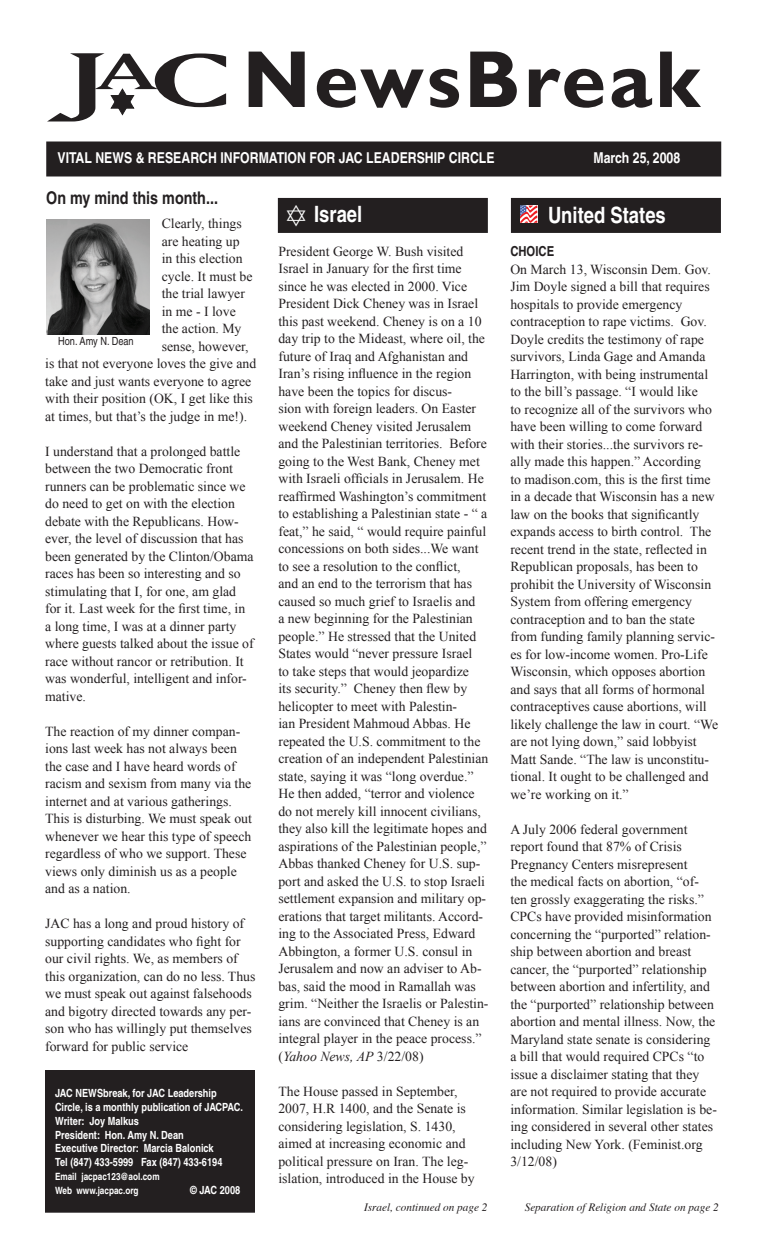
<style>
.page{position:relative;width:765px;height:1260px;background:#fff}
.page>*{position:absolute;margin:0;border:0;box-sizing:border-box;transform-origin:0 0}
.t1{font:700 81.25px "Gill Sans";letter-spacing:.035em;color:#231f20}
.t2{font:700 condensed 22.5px "Helvetica";color:#fff}
.t3{font:700 condensed 17.5px "Helvetica";color:#231f20}
.t4{font:700 condensed 15px "Helvetica";color:#fff}
.t5{font:13.75px/17.5px "Times New Roman";color:#231f20}
.t6{font:700 condensed 13.75px "Helvetica";color:#231f20}
.t7{font:700 condensed 11.25px/13.8px "Helvetica";color:#fff}
.t8{font:italic 11.25px "Times";color:#231f20}
.t9{font:condensed 11.25px "Helvetica";color:#231f20}
.t10{font:700 condensed 10px/13.8px "Helvetica";color:#fff}
.s1{font-family:"Matrix Wide";font-weight:400;font-size:90.12px}
.s2{font-family:"Matrix Wide";font-weight:400;font-size:88.62px}
.s3{font-style:italic}
</style>
<div class="page">
<div style="left:46px;top:142px;width:675px;height:35px;background:#231f20"></div>
<div style="left:278px;top:198px;width:210px;height:35px;background:#231f20"></div>
<div style="left:511px;top:198px;width:210px;height:35px;background:#231f20"></div>
<svg style="left:520px;top:205px;width:18px;height:18px"></svg>
<svg style="left:520px;top:206px;width:17px;height:17px"></svg>
<div style="left:46px;top:1071px;width:208px;height:140px;background:#231f20"></div>
<div style="left:45px;top:1070px;width:210px;height:143px;border:2px solid #231f20"></div>
<svg style="left:111px;top:89px;width:23px;height:26px"></svg>
<img style="left:46px;top:219px;width:103px;height:115px">
<h1 class="t1" style="left:59px;top:32px;width:643px"><span class="s1">J</span><sup>a</sup><span class="s2">c</span>NewsBreak</h1>
<p class="t4" style="left:58px;top:148px;width:439px">VITAL NEWS &amp; RESEARCH INFORMATION FOR JAC LEADERSHIP CIRCLE</p>
<p class="t4" style="left:594px;top:148px;width:88px">March 25, 2008</p>
<p class="t3" style="left:46px;top:187px;width:173px">On my mind this month...</p>
<h2 class="t2" style="left:314px;top:200px;width:50px">Israel</h2>
<h2 class="t2" style="left:548px;top:201px;width:119px">United States</h2>
<p class="t6" style="left:510px;top:243px;width:45px">CHOICE</p>
<p class="t5" style="left:510px;top:260px;width:209px">On March 13, Wisconsin Dem. Gov.<br>Jim Doyle signed a bill that requires hospitals to provide emergency contraception to rape victims. Gov.<br>Doyle credits the testimony of rape survivors, Linda Gage and Amanda Harrington, with being instrumental to the bill’s passage. “I would like<br>to recognize all of the survivors who have been willing to come forward with their stories...the survivors re&shy;ally made this happen.” According<br>to madison.com, this is the first time in a decade that Wisconsin has a new law on the books that significantly expands access to birth control. The recent trend in the state, reflected in Republican proposals, has been to prohibit the University of Wisconsin System from offering emergency contraception and to ban the state from funding family planning servic&shy;es for low-income women. Pro-Life Wisconsin, which opposes abortion and says that all forms of hormonal contraceptives cause abortions, will likely challenge the law in court. “We are not lying down,” said lobbyist Matt Sande. “The law is unconstitu&shy;tional. It ought to be challenged and we’re working on it.”</p>
<p class="t5" style="left:510px;top:820px;width:208px">A July 2006 federal government report found that 87% of Crisis Pregnancy Centers misrepresent<br>the medical facts on abortion, “of&shy;ten grossly exaggerating the risks.” CPCs have provided misinformation concerning the “purported” relation&shy;ship between abortion and breast cancer, the “purported” relationship between abortion and infertility, and the “purported” relationship between abortion and mental illness. Now, the Maryland state senate is considering a bill that would required CPCs “to issue a disclaimer stating that they are not required to provide accurate information. Similar legislation is be&shy;ing considered in several other states including New York. (Feminist.org 3/12/08)</p>
<p class="t5" style="left:162px;top:215px;width:82px">Clearly, things</p>
<p class="t5" style="left:162px;top:232px;width:79px">are heating up</p>
<p class="t5" style="left:162px;top:250px;width:82px">in this election</p>
<p class="t5" style="left:162px;top:267px;width:92px">cycle. It must be</p>
<p class="t5" style="left:162px;top:285px;width:85px">the trial lawyer</p>
<p class="t5" style="left:162px;top:302px;width:76px">in me - I love</p>
<p class="t5" style="left:162px;top:320px;width:81px">the action. My</p>
<p class="t5" style="left:162px;top:337px;width:88px">sense, however,</p>
<p class="t5" style="left:45px;top:355px;width:213px">is that not everyone loves the give and</p>
<p class="t5" style="left:45px;top:372px;width:208px">take and just wants everyone to agree</p>
<p class="t5" style="left:45px;top:390px;width:209px">with their position (OK, I get like this</p>
<p class="t5" style="left:45px;top:407px;width:204px">at times, but that’s the judge in me!).</p>
<p class="t5" style="left:45px;top:442px;width:210px">I understand that a prolonged battle between the two Democratic front runners can be problematic since we do need to get on with the election debate with the Republicans. How&shy;ever, the level of discussion that has been generated by the Clinton/Obama races has been so interesting and so stimulating that I, for one, am glad for it. Last week for the first time, in a long time, I was at a dinner party where guests talked about the issue of race without rancor or retribution. It was wonderful, intelligent and infor&shy;mative.</p>
<p class="t5" style="left:45px;top:722px;width:208px">The reaction of my dinner compan&shy;ions last week has not always been the case and I have heard words of racism and sexism from many via the internet and at various gatherings.<br>This is disturbing. We must speak out whenever we hear this type of speech regardless of who we support. These views only diminish us as a people and as a nation.</p>
<p class="t5" style="left:45px;top:915px;width:212px">JAC has a long and proud history of supporting candidates who fight for our civil rights. We, as members of this organization, can do no less. Thus we must speak out against falsehoods and bigotry directed towards any per&shy;son who has willingly put themselves forward for public service</p>
<p class="t5" style="left:278px;top:242px;width:212px">President George W. Bush visited Israel in January for the first time since he was elected in 2000. Vice President Dick Cheney was in Israel this past weekend. Cheney is on a 10 day trip to the Mideast, where oil, the future of Iraq and Afghanistan and Iran’s rising influence in the region have been the topics for discus-<br>sion with foreign leaders. On Easter weekend Cheney visited Jerusalem and the Palestinian territories. Before going to the West Bank, Cheney met with Israeli officials in Jerusalem. He reaffirmed Washington’s commitment to establishing a Palestinian state - “ a feat,” he said, “ would require painful concessions on both sides...We want to see a resolution to the conflict,<br>and an end to the terrorism that has caused so much grief to Israelis and<br>a new beginning for the Palestinian people.” He stressed that the United States would “never pressure Israel<br>to take steps that would jeopardize<br>its security.” Cheney then flew by helicopter to meet with Palestin-<br>ian President Mahmoud Abbas. He repeated the U.S. commitment to the creation of an independent Palestinian state, saying it was “long overdue.” He then added, “terror and violence do not merely kill innocent civilians, they also kill the legitimate hopes and aspirations of the Palestinian people,” Abbas thanked Cheney for U.S. sup&shy;port and asked the U.S. to stop Israeli settlement expansion and military op&shy;erations that target militants. Accord&shy;ing to the Associated Press, Edward Abbington, a former U.S. consul in Jerusalem and now an adviser to Ab&shy;bas, said the mood in Ramallah was grim. “Neither the Israelis or Palestin&shy;ians are convinced that Cheney is an integral player in the peace process.” (<span class="s3">Yahoo News, AP</span> 3/22/08)</p>
<p class="t5" style="left:278px;top:1082px;width:198px">The House passed in September, 2007, H.R 1400, and the Senate is considering legislation, S. 1430, aimed at increasing economic and political pressure on Iran. The leg&shy;islation, introduced in the House by</p>
<p class="t9" style="left:58px;top:334px;width:77px">Hon. Amy N. Dean</p>
<p class="t7" style="left:55px;top:1086px;width:190px">JAC NEWSbreak, for JAC Leadership Circle, is a monthly publication of JACPAC.<br>Writer: Joy Malkus<br>President: Hon. Amy N. Dean<br>Executive Director: Marcia Balonick<br>Tel (847) 433-5999 Fax (847) 433-6194</p>
<p class="t10" style="left:55px;top:1169px;width:106px">Email jacpac123@aol.com<br>Web www.jacpac.org</p>
<p class="t7" style="left:190px;top:1183px;width:52px">© JAC 2008</p>
<p class="t8" style="left:364px;top:1197px;width:125px">Israel, continued on page 2</p>
<p class="t8" style="left:525px;top:1197px;width:196px">Separation of Religion and State on page 2</p>
</div>
